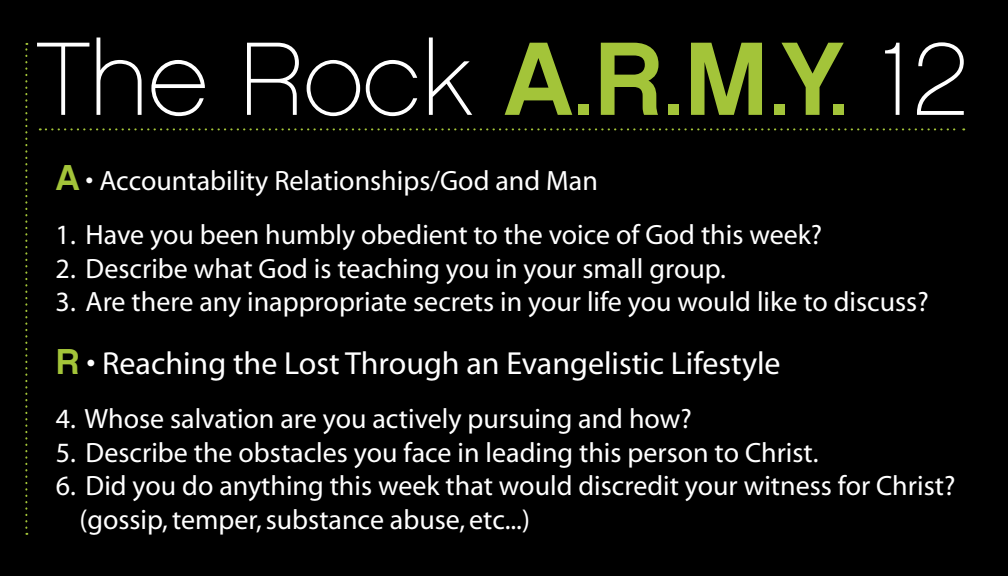
<style>
.page{position:relative;width:1008px;height:576px;background:#000}
.page>*{position:absolute;margin:0;border:0;box-sizing:border-box;transform-origin:0 0}
.t1{font:104px "Chalet Paris Nineteen Eighty";color:#fff}
.t2{font:32px "Myriad";color:#fff}
.t3{font:28px/33.6px "Myriad";color:#fff}
.s1{font-family:"Chalet New York Nineteen Sixty";color:#a3c439}
.s2{font-family:"Chalet London Nineteen Eighty";color:#a3c439}
.s3{font-family:"Chalet New York Nineteen Sixty";font-size:36px;color:#a3c439}
</style>
<div class="page">
<svg style="left:40px;top:128px;width:924px;height:2px"></svg>
<svg style="left:25px;top:43px;width:2px;height:492px"></svg>
<h1 class="t1" style="left:36px;top:19px;width:933px">The Rock <span class="s1">A</span><span class="s2">.</span><span class="s1">R</span><span class="s2">.</span><span class="s1">M</span><span class="s2">.</span><span class="s1">Y</span><span class="s2">.</span> 12</h1>
<p class="t3" style="left:56px;top:166px;width:544px"><span class="s3">A</span> • Accountability Relationships/God and Man</p>
<p class="t3" style="left:56px;top:219px;width:768px">1. Have you been humbly obedient to the voice of God this week?</p>
<p class="t3" style="left:56px;top:253px;width:672px">2. Describe what God is teaching you in your small group.</p>
<p class="t3" style="left:56px;top:286px;width:875px">3. Are there any inappropriate secrets in your life you would like to discuss?</p>
<p class="t2" style="left:56px;top:348px;width:726px"><span class="s3">R</span> • Reaching the Lost Through an Evangelistic Lifestyle</p>
<p class="t3" style="left:56px;top:403px;width:638px">4. Whose salvation are you actively pursuing and how?</p>
<p class="t3" style="left:56px;top:437px;width:765px">5. Describe the obstacles you face in leading this person to Christ.</p>
<p class="t3" style="left:79px;top:470px;width:877px;text-indent:-24px">6. Did you do anything this week that would discredit your witness for Christ? (gossip, temper, substance abuse, etc...)</p>
</div>
